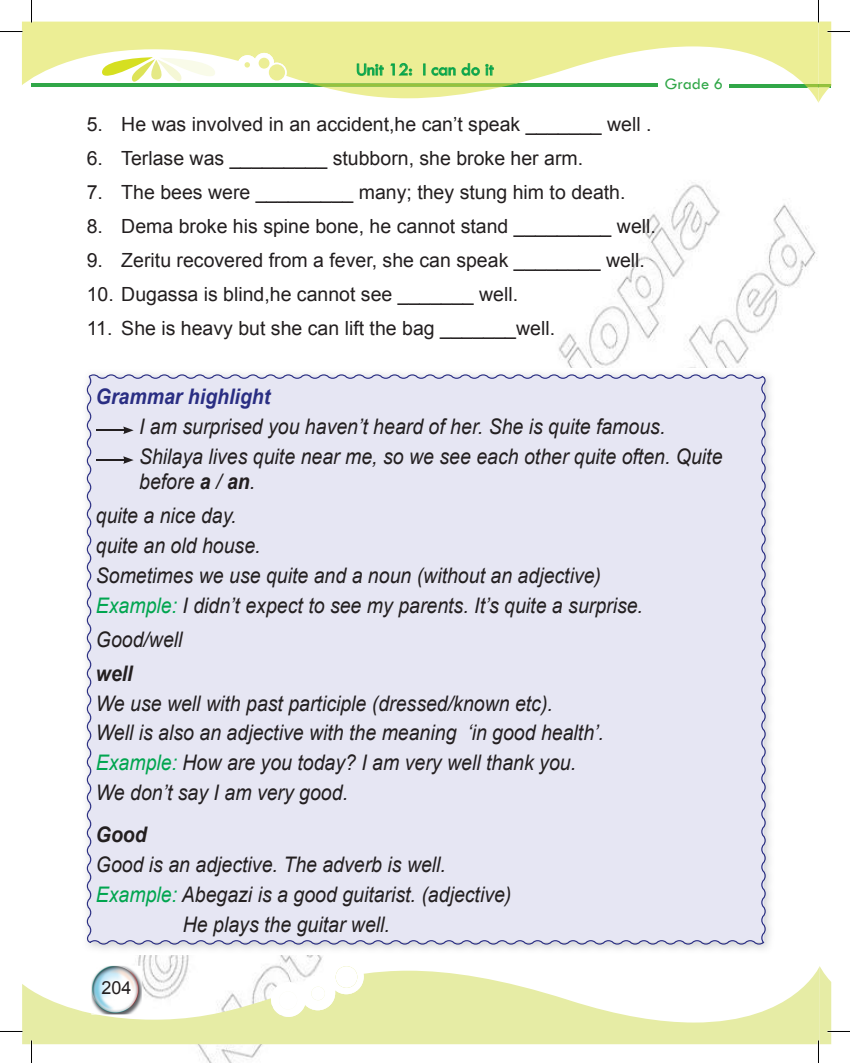
<style>
.page{position:relative;width:850px;height:1063px;background:#fff}
.page>*{position:absolute;margin:0;border:0;box-sizing:border-box;transform-origin:0 0}
.t1{font:italic 21.45px/29.7px "Arial";color:#231f20;scale:.91 1}
.t2{font:italic 700 21.45px "Arial";color:#2a2e83;scale:.91 1}
.t3{font:italic 700 21.45px "Arial";color:#231f20;scale:.91 1}
.t4{font:19.5px "Arial";color:#231f20}
.t5{font:18px "Tw Cen";color:#00a54f}
.t6{font:18px "Arial";color:#231f20}
.t7{font:16.5px "Tw Cen";color:#31a748}
.s1{font-weight:700}
.s2{color:#00a54f}
</style>
<div class="page">
<img style="left:54px;top:182px;width:763px;height:880px">
<svg style="left:22px;top:965px;width:796px;height:78px;fill:#e6eca5"></svg>
<svg style="left:22px;top:22px;width:782px;height:77px;fill:#ecee95"></svg>
<svg style="left:311px;top:83px;width:205px;height:15px"></svg>
<svg style="left:101px;top:57px;width:114px;height:29px"></svg>
<div style="left:237px;top:55px;width:20px;height:20px;background:#fff;border-radius:50%"></div>
<div style="left:254px;top:53px;width:20px;height:20px;background:#fff;border-radius:50%"></div>
<svg style="left:267px;top:63px;width:20px;height:19px"></svg>
<svg style="left:244px;top:62px;width:6px;height:6px"></svg>
<div style="left:259px;top:58px;width:10px;height:11px;background:#ecee95;border-radius:50%"></div>
<div style="left:269px;top:64px;width:16px;height:16px;background:#ecee95;border-radius:50%"></div>
<div style="left:271px;top:981px;width:35px;height:35px;background:#fff;border-radius:50%"></div>
<div style="left:300px;top:975px;width:35px;height:35px;background:#fff;border-radius:50%"></div>
<div style="left:329px;top:959px;width:35px;height:35px;background:#fff;border-radius:50%"></div>
<img style="left:91px;top:965px;width:51px;height:49px">
<img style="left:102px;top:981px;width:32px;height:16px">
<svg style="left:356px;top:63px;width:28px;height:13px"></svg>
<svg style="left:390px;top:63px;width:22px;height:13px"></svg>
<svg style="left:423px;top:64px;width:2px;height:11px"></svg>
<svg style="left:431px;top:63px;width:63px;height:13px"></svg>
<img style="left:81px;top:368px;width:695px;height:586px">
<div style="left:87px;top:374px;width:678px;height:570px;background:#e6e6f3"></div>
<hr style="left:96px;top:429px;width:29px;height:2px;background:#231f20">
<svg style="left:123px;top:426px;width:11px;height:8px"></svg>
<svg style="left:96px;top:456px;width:38px;height:8px"></svg>
<hr style="left:817px;top:1040px;width:2px;height:22px;background:#fff">
<svg style="left:0;top:31px;width:22px;height:1px"></svg>
<svg style="left:31px;top:0;width:1px;height:23px"></svg>
<svg style="left:31px;top:1040px;width:1px;height:22px"></svg>
<svg style="left:804px;top:0;width:46px;height:103px"></svg>
<svg style="left:818px;top:966px;width:32px;height:96px"></svg>
<p class="t5" style="left:356px;top:59px;width:139px">Unit 12: I can do it</p>
<p class="t4" style="left:87px;top:111px;width:566px">5. He was involved in an accident,he can’t speak _______ well .</p>
<p class="t4" style="left:87px;top:145px;width:498px">6. Terlase was _________ stubborn, she broke her arm.</p>
<p class="t4" style="left:87px;top:179px;width:540px">7. The bees were _________ many; they stung him to death.</p>
<p class="t4" style="left:87px;top:213px;width:570px">8. Dema broke his spine bone, he cannot stand _________ well.</p>
<p class="t4" style="left:87px;top:247px;width:559px">9. Zeritu recovered from a fever, she can speak ________ well.</p>
<p class="t4" style="left:87px;top:281px;width:433px">10. Dugassa is blind,he cannot see _______ well.</p>
<p class="t4" style="left:87px;top:315px;width:470px">11. She is heavy but she can lift the bag _______well.</p>
<p class="t7" style="left:665px;top:74px;width:60px">Grade 6</p>
<p class="t2" style="left:96px;top:383px;width:193px">Grammar highlight</p>
<p class="t1" style="left:139px;top:412px;width:642px">I am surprised you haven’t heard of her. She is quite famous.<br>Shilaya lives quite near me, so we see each other quite often. Quite</p>
<p class="t1" style="left:96px;top:465px;width:177px;line-height:34px;text-indent:43px">before <span class="s1">a</span> / <span class="s1">an</span>. quite a nice day.</p>
<p class="t1" style="left:96px;top:531px;width:603px">quite an old house.<br>Sometimes we use quite and a noun (without an adjective)<br><span class="s2">Example:</span> I didn’t expect to see my parents. It’s quite a surprise.</p>
<p class="t1" style="left:96px;top:624px;width:97px">Good/well</p>
<p class="t3" style="left:96px;top:659px;width:42px">well</p>
<p class="t1" style="left:96px;top:688px;width:560px">We use well with past participle (dressed/known etc).<br>Well is also an adjective with the meaning ‘in good health’.<br><span class="s2">Example:</span> How are you today? I am very well thank you.<br>We don’t say I am very good.</p>
<p class="t3" style="left:96px;top:820px;width:57px">Good</p>
<p class="t1" style="left:96px;top:850px;width:386px">Good is an adjective. The adverb is well.</p>
<p class="t1" style="left:96px;top:879px;width:458px"><span class="s2">Example:</span> Abegazi is a good guitarist. (adjective)</p>
<p class="t1" style="left:183px;top:909px;width:229px">He plays the guitar well.</p>
<p class="t6" style="left:101px;top:975px;width:32px">204</p>
</div>
